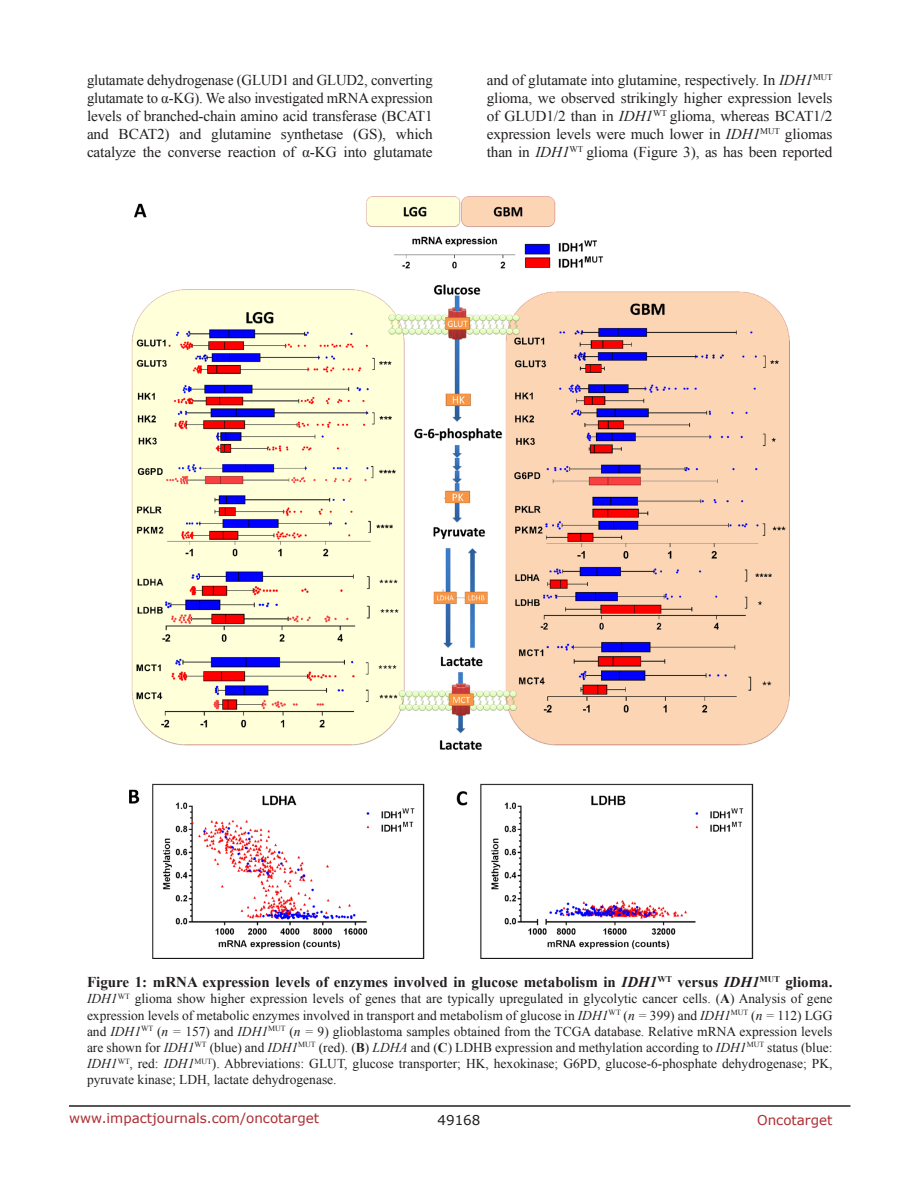
<style>
.page{position:relative;width:918px;height:1188px;background:#fff}
.page>*{position:absolute;margin:0;border:0;box-sizing:border-box;transform-origin:0 0}
.BodyText{font:15px/18px "Times New Roman";letter-spacing:-.01em;color:#231f20;text-align:justify}
.FigureText{font:700 15px "Times New Roman";color:#231f20}
.FigureText-2{font:13.5px/16.2px "Times New Roman";color:#231f20;text-align:justify}
.t1{font:13.5px "Verdana";color:#ac2b31}
.t2{font:13.5px "Verdana";color:#231f20}
.s1{font-style:italic}
.s2{font-weight:700}
</style>
<div class="page">
<hr style="left:69px;top:1105px;width:781px;height:2px;background:#231f20">
<img style="left:130px;top:197px;width:660px;height:761px">
<p class="BodyText" style="left:87px;top:71px;width:347px">glutamate dehydrogenase (GLUD1 and GLUD2, converting glutamate to α-KG). We also investigated mRNA expression levels of branched-chain amino acid transferase (BCAT1 and BCAT2) and glutamine synthetase (GS), which catalyze the converse reaction of α-KG into glutamate</p>
<p class="BodyText" style="left:487px;top:71px;width:347px">and of glutamate into glutamine, respectively. In <span class="s1">IDH1</span><sup>MUT </sup>glioma, we observed strikingly higher expression levels of GLUD1/2 than in <span class="s1">IDH1</span><sup>WT</sup> glioma, whereas BCAT1/2 expression levels were much lower in <span class="s1">IDH1</span><sup>MUT</sup> gliomas than in <span class="s1">IDH1</span><sup>WT</sup> glioma (Figure 3), as has been reported</p>
<p class="FigureText" style="left:87px;top:972px;width:747px">Figure 1: mRNA expression levels of enzymes involved in glucose metabolism in <span class="s1">IDH1</span><sup>WT</sup> versus <span class="s1">IDH1</span><sup>MUT</sup> glioma.</p>
<p class="FigureText-2" style="left:87px;top:991px;width:747px"><span class="s1">IDH1</span><sup>WT</sup> glioma show higher expression levels of genes that are typically upregulated in glycolytic cancer cells. (<span class="s2">A</span>) Analysis of gene expression levels of metabolic enzymes involved in transport and metabolism of glucose in <span class="s1">IDH1</span><sup>WT</sup> (<span class="s1">n =</span> 399) and <span class="s1">IDH1</span><sup>MUT</sup> (<span class="s1">n =</span> 112) LGG and <span class="s1">IDH1</span><sup>WT</sup> (<span class="s1">n =</span> 157) and <span class="s1">IDH1</span><sup>MUT</sup> (<span class="s1">n =</span> 9) glioblastoma samples obtained from the TCGA database. Relative mRNA expression levels are shown for <span class="s1">IDH1</span><sup>WT</sup> (blue) and <span class="s1">IDH1</span><sup>MUT</sup> (red). (<span class="s2">B</span>) <span class="s1">LDHA</span> and (<span class="s2">C</span>) LDHB expression and methylation according to <span class="s1">IDH1</span><sup>MUT</sup> status (blue:<br><span class="s1">IDH1</span><sup>WT</sup>, red: <span class="s1">IDH1</span><sup>MUT</sup>). Abbreviations: GLUT, glucose transporter; HK, hexokinase; G6PD, glucose-6-phosphate dehydrogenase; PK, pyruvate kinase; LDH, lactate dehydrogenase.</p>
<p class="t1" style="left:69px;top:1109px;width:252px">www.impactjournals.com/oncotarget</p>
<p class="t2" style="left:438px;top:1111px;width:44px">49168</p>
<p class="t1" style="left:757px;top:1111px;width:77px">Oncotarget</p>
</div>
